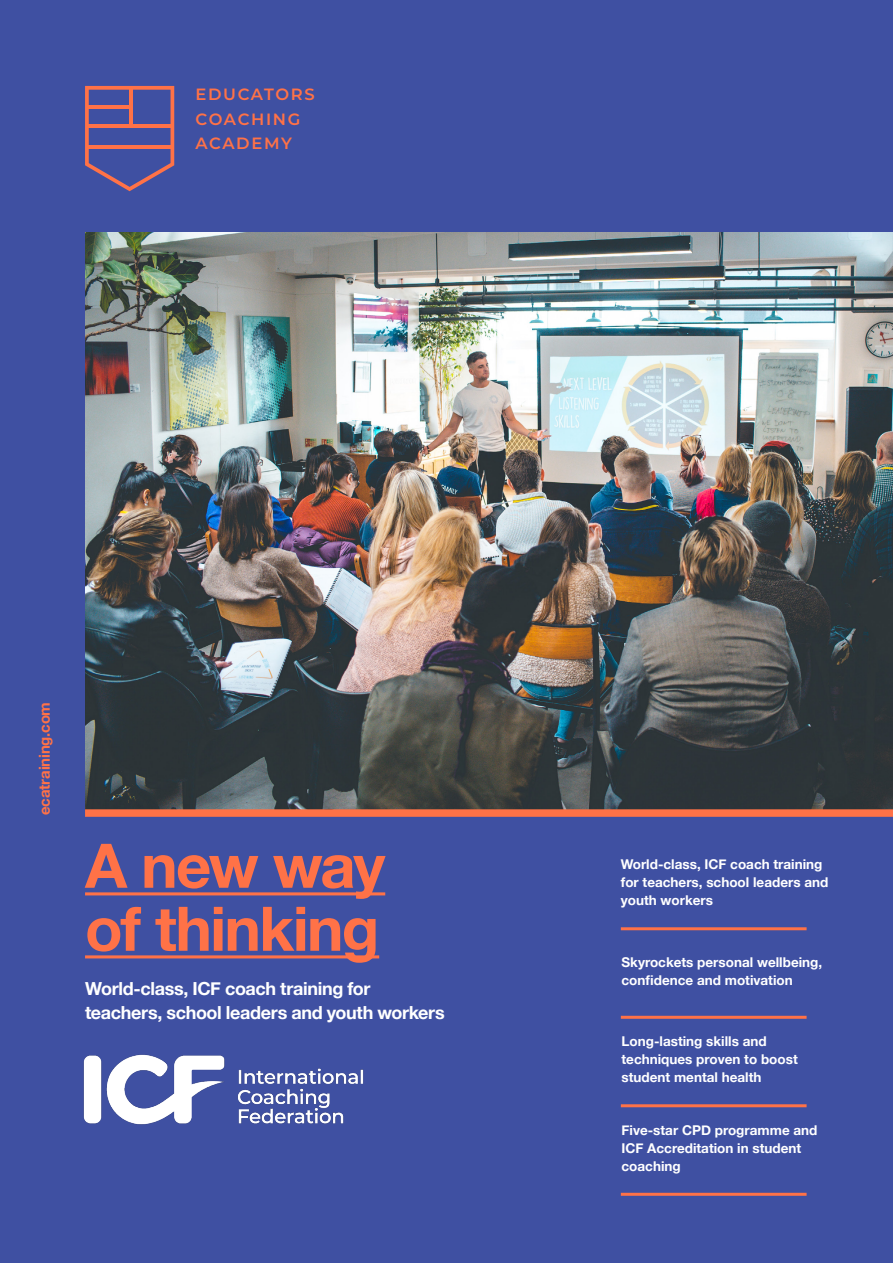
<style>
.page{position:relative;width:893px;height:1263px;background:#3f50a2}
.page>*{position:absolute;margin:0;border:0;box-sizing:border-box;transform-origin:0 0}
.Paragraph-Small{font:700 61.5px/63px "Helvetica Neue";letter-spacing:-.03em;color:#ff7247}
.Paragraph-Small-2{font:700 18px/24px "Helvetica Neue";letter-spacing:-.02em;color:#fff}
.t1{font:600 16.35px "Montserrat";letter-spacing:.1em;color:#ff7247}
.Paragraph-Small-3{font:700 15px "Helvetica Neue";letter-spacing:-.01em;color:#ff7247}
.t2{font:700 13.5px/18px "Helvetica Neue";color:#fff}
</style>
<div class="page">
<svg style="left:85px;top:86px;width:89px;height:105px"></svg>
<hr style="left:87px;top:124px;width:87px;height:4px;background:#ff7247">
<hr style="left:87px;top:145px;width:87px;height:4px;background:#ff7247">
<hr style="left:87px;top:105px;width:44px;height:4px;background:#ff7247">
<hr style="left:129px;top:88px;width:4px;height:39px;background:#ff7247">
<img style="left:85px;top:233px;width:808px;height:576px">
<hr style="left:85px;top:892px;width:300px;height:3px;background:#ff7247">
<hr style="left:85px;top:955px;width:294px;height:3px;background:#ff7247">
<hr style="left:621px;top:927px;width:186px;height:3px;background:#ff7247">
<hr style="left:621px;top:1016px;width:186px;height:3px;background:#ff7247">
<hr style="left:621px;top:1104px;width:186px;height:3px;background:#ff7247">
<hr style="left:621px;top:1193px;width:186px;height:3px;background:#ff7247">
<img style="left:83px;top:1054px;width:281px;height:71px">
<div style="left:85px;top:809px;width:808px;height:8px;background:#ff7247"></div>
<p class="t1" style="left:195px;top:83px;width:121px">EDUCATORS</p>
<p class="t1" style="left:195px;top:107px;width:106px">COACHING</p>
<p class="t1" style="left:195px;top:132px;width:98px">ACADEMY</p>
<p class="Paragraph-Small-3" style="left:33px;top:815px;width:115px;rotate:-90deg">ecatraining.com</p>
<p class="Paragraph-Small" style="left:85px;top:836px;width:302px">A new way of thinking</p>
<p class="Paragraph-Small-2" style="left:85px;top:977px;width:361px">World-class, ICF coach training for teachers, school leaders and youth workers</p>
<p class="t2" style="left:621px;top:855px;width:209px">World-class, ICF coach training for teachers, school leaders and youth workers</p>
<p class="t2" style="left:621px;top:954px;width:202px">Skyrockets personal wellbeing, confidence and motivation</p>
<p class="t2" style="left:621px;top:1032px;width:147px">Long-lasting skills and</p>
<p class="t2" style="left:621px;top:1050px;width:178px">techniques proven to boost student mental health</p>
<p class="t2" style="left:621px;top:1121px;width:197px">Five-star CPD programme and<br>ICF Accreditation in student coaching</p>
</div>
